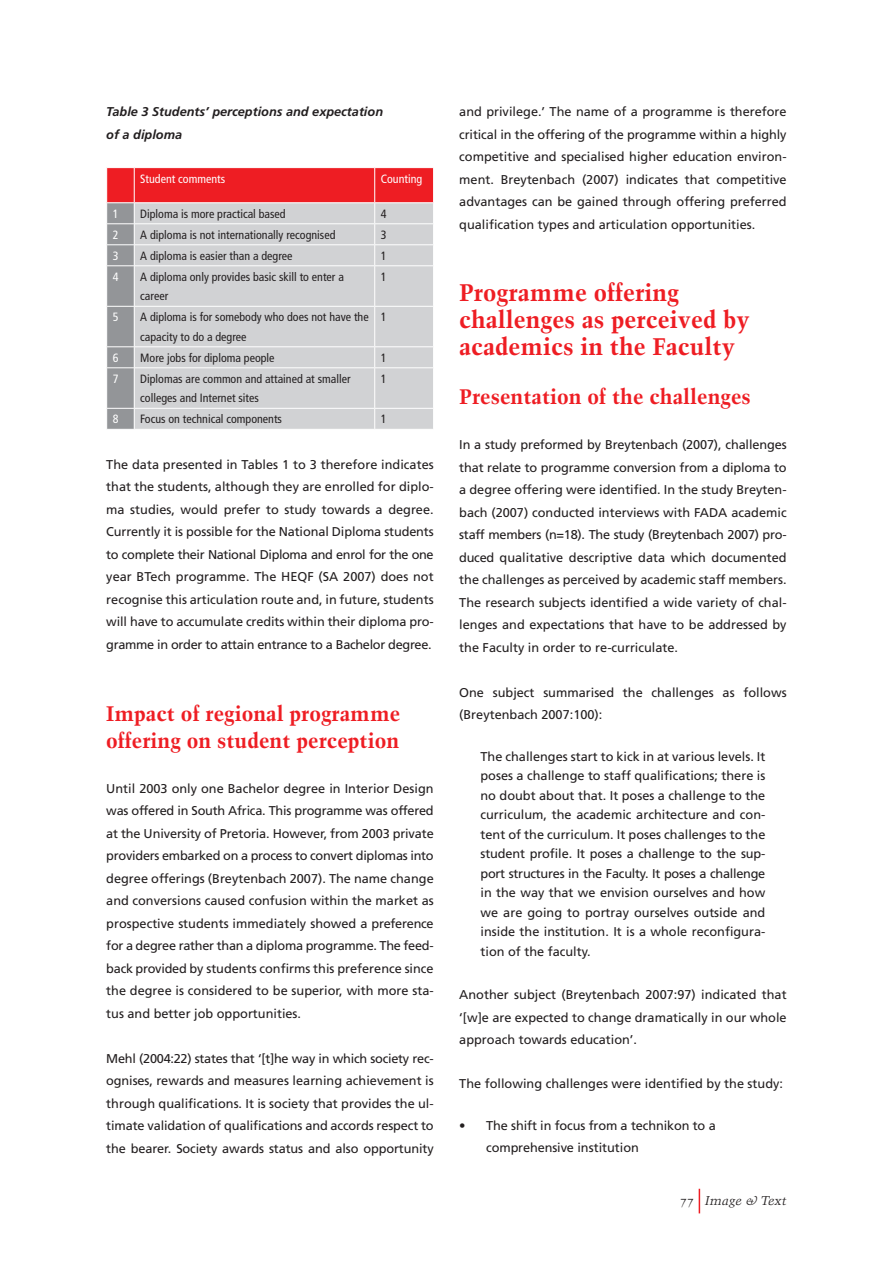
<style>
.page{position:relative;width:893px;height:1263px;background:#fff}
.page>*{position:absolute;margin:0;border:0;box-sizing:border-box;transform-origin:0 0}
.Header_2{font:24px/27px "Trump Mediaeval Bold Os F";color:#ee1d23}
.Header_3{font:21px/27px "Trump Mediaeval Bold Os F";color:#ee1d23}
.Body_text{font:12.75px/22.5px "Frutiger";color:#231f20;text-align:justify}
.Header_4{font:italic 700 12.75px "Frutiger";color:#231f20}
.t1{font:12.75px "Trump Mediaeval Italic Os F";color:#231f20}
.Body_text-2{font:condensed 12px/19.5px "Frutiger";color:#231f20}
.Body_text-3{font:condensed 12px "Frutiger";color:#fff}
</style>
<div class="page">
<svg style="left:699px;top:1189px;width:1px;height:24px"></svg>
<svg style="left:106px;top:167px;width:328px;height:262px;background:#d2b8bb"></svg>
<p class="Header_4" style="left:106px;top:104px;width:278px">Table 3 Students’ perceptions and expectation</p>
<p class="Header_4" style="left:106px;top:127px;width:77px">of a diploma</p>
<p class="Body_text-3" style="left:140px;top:171px;width:86px">Student comments</p>
<p class="Body_text-3" style="left:381px;top:171px;width:43px">Counting</p>
<p class="Body_text-3" style="left:113px;top:207px;width:7px">1</p>
<p class="Body_text-2" style="left:140px;top:204px;width:147px">Diploma is more practical based</p>
<p class="Body_text-2" style="left:381px;top:204px;width:7px">4</p>
<p class="Body_text-3" style="left:113px;top:228px;width:7px">2</p>
<p class="Body_text-2" style="left:140px;top:225px;width:197px">A diploma is not internationally recognised</p>
<p class="Body_text-2" style="left:381px;top:225px;width:7px">3</p>
<p class="Body_text-3" style="left:113px;top:249px;width:7px">3</p>
<p class="Body_text-2" style="left:140px;top:246px;width:154px">A diploma is easier than a degree</p>
<p class="Body_text-2" style="left:381px;top:246px;width:7px">1</p>
<p class="Body_text-3" style="left:113px;top:270px;width:7px">4</p>
<p class="Body_text-2" style="left:140px;top:267px;width:205px">A diploma only provides basic skill to enter a career</p>
<p class="Body_text-2" style="left:381px;top:267px;width:7px">1</p>
<p class="Body_text-3" style="left:113px;top:310px;width:7px">5</p>
<p class="Body_text-2" style="left:140px;top:307px;width:230px">A diploma is for somebody who does not have the capacity to do a degree</p>
<p class="Body_text-2" style="left:381px;top:307px;width:7px">1</p>
<p class="Body_text-3" style="left:113px;top:351px;width:7px">6</p>
<p class="Body_text-2" style="left:140px;top:348px;width:136px">More jobs for diploma people</p>
<p class="Body_text-2" style="left:381px;top:348px;width:7px">1</p>
<p class="Body_text-3" style="left:113px;top:372px;width:7px">7</p>
<p class="Body_text-2" style="left:140px;top:369px;width:212px">Diplomas are common and attained at smaller colleges and Internet sites</p>
<p class="Body_text-2" style="left:381px;top:369px;width:7px">1</p>
<p class="Body_text-3" style="left:113px;top:412px;width:7px">8</p>
<p class="Body_text-2" style="left:140px;top:409px;width:143px">Focus on technical components</p>
<p class="Body_text-2" style="left:381px;top:409px;width:7px">1</p>
<p class="Body_text" style="left:106px;top:453px;width:329px">The data presented in Tables 1 to 3 therefore indicates that the students, although they are enrolled for diplo&shy;ma studies, would prefer to study towards a degree.<br>Currently it is possible for the National Diploma students to complete their National Diploma and enrol for the one year BTech programme. The HEQF (SA 2007) does not recognise this articulation route and, in future, students will have to accumulate credits within their diploma pro&shy;gramme in order to attain entrance to a Bachelor degree.</p>
<p class="Header_3" style="left:106px;top:699px;width:296px">Impact of regional programme offering on student perception</p>
<p class="Body_text" style="left:106px;top:777px;width:329px">Until 2003 only one Bachelor degree in Interior Design was offered in South Africa. This programme was offered at the University of Pretoria. However, from 2003 private providers embarked on a process to convert diplomas into degree offerings (Breytenbach 2007). The name change and conversions caused confusion within the market as prospective students immediately showed a preference for a degree rather than a diploma programme. The feed&shy;back provided by students confirms this preference since the degree is considered to be superior, with more sta&shy;tus and better job opportunities.</p>
<p class="Body_text" style="left:106px;top:1047px;width:329px">Mehl (2004:22) states that ‘[t]he way in which society rec&shy;ognises, rewards and measures learning achievement is through qualifications. It is society that provides the ul&shy;timate validation of qualifications and accords respect to the bearer. Society awards status and also opportunity</p>
<p class="Body_text" style="left:459px;top:100px;width:329px">and privilege.’ The name of a programme is therefore critical in the offering of the programme within a highly competitive and specialised higher education environ&shy;ment. Breytenbach (2007) indicates that competitive advantages can be gained through offering preferred qualification types and articulation opportunities.</p>
<p class="Header_2" style="left:459px;top:278px;width:292px">Programme offering challenges as perceived by academics in the Faculty</p>
<p class="Header_3" style="left:459px;top:383px;width:293px">Presentation of the challenges</p>
<p class="Body_text" style="left:459px;top:433px;width:329px">In a study preformed by Breytenbach (2007), challenges that relate to programme conversion from a diploma to a degree offering were identified. In the study Breyten&shy;bach (2007) conducted interviews with FADA academic staff members (n=18). The study (Breytenbach 2007) pro&shy;duced qualitative descriptive data which documented the challenges as perceived by academic staff members.<br>The research subjects identified a wide variety of chal&shy;lenges and expectations that have to be addressed by the Faculty in order to re-curriculate.</p>
<p class="Body_text" style="left:459px;top:681px;width:329px">One subject summarised the challenges as follows (Breytenbach 2007:100):</p>
<p class="Body_text" style="left:480px;top:746px;width:286px;line-height:19.5px">The challenges start to kick in at various levels. It poses a challenge to staff qualifications; there is no doubt about that. It poses a challenge to the curriculum, the academic architecture and con&shy;tent of the curriculum. It poses challenges to the student profile. It poses a challenge to the sup&shy;port structures in the Faculty. It poses a challenge in the way that we envision ourselves and how we are going to portray ourselves outside and inside the institution. It is a whole reconfigura&shy;tion of the faculty.</p>
<p class="Body_text" style="left:459px;top:983px;width:329px">Another subject (Breytenbach 2007:97) indicated that ‘[w]e are expected to change dramatically in our whole approach towards education’.</p>
<p class="Body_text" style="left:459px;top:1072px;width:325px">The following challenges were identified by the study:</p>
<p class="Body_text" style="left:486px;top:1114px;width:231px;text-indent:-27px">• The shift in focus from a technikon to a comprehensive institution</p>
<p class="t1" style="left:680px;top:1193px;width:108px">77 Image &amp; Text</p>
</div>
